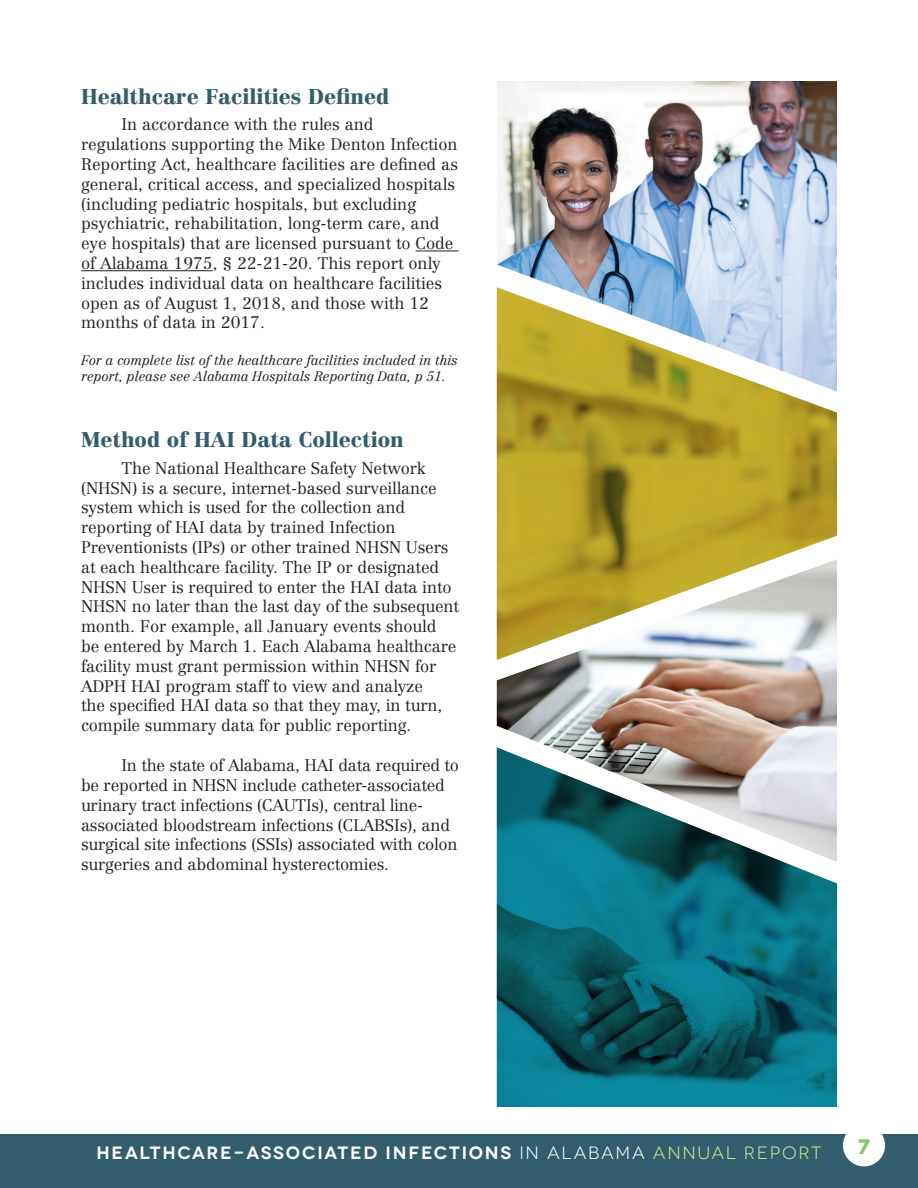
<style>
.page{position:relative;width:918px;height:1188px;background:#fff}
.page>*{position:absolute;margin:0;border:0;box-sizing:border-box;transform-origin:0 0}
.t1{font:900 21px "Centennial";color:#325d6d}
.t2{font:700 20.85px "Novecentowide";color:#87c765}
.t3{font:600 17.85px "Novecentowide";letter-spacing:.1em;color:#fff}
._375{font:300 16.5px/19.8px "Centennial";letter-spacing:-.005em;color:#231f20}
.t4{font:italic 300 13.5px/16.2px "Centennial";letter-spacing:-.015em;color:#231f20}
.s1{font-weight:400}
.s2{font-weight:400;color:#d0e39a}
</style>
<div class="page">
<div style="left:0;top:1134px;width:918px;height:54px;background:#325d6d"></div>
<div style="left:843px;top:1124px;width:42px;height:42px;background:#fff;border-radius:50%"></div>
<hr style="left:416px;top:251px;width:42px;height:1px;background:#231f20">
<hr style="left:81px;top:270px;width:132px;height:1px;background:#231f20">
<img style="left:497px;top:81px;width:340px;height:206px">
<img style="left:497px;top:660px;width:340px;height:87px">
<svg style="left:497px;top:287px;width:340px;height:373px;background:#bfb468"></svg>
<svg style="left:497px;top:747px;width:340px;height:360px;background:#2d7a85"></svg>
<p class="t1" style="left:81px;top:84px;width:310px">Healthcare Facilities Defined</p>
<p class="_375" style="left:81px;top:115px;width:379px;text-indent:40px">In accordance with the rules and regulations supporting the Mike Denton Infection Reporting Act, healthcare facilities are defined as general, critical access, and specialized hospitals (including pediatric hospitals, but excluding psychiatric, rehabilitation, long-term care, and eye hospitals) that are licensed pursuant to Code of Alabama 1975, § 22-21-20. This report only includes individual data on healthcare facilities open as of August 1, 2018, and those with 12 months of data in 2017.</p>
<p class="t4" style="left:81px;top:352px;width:378px">For a complete list of the healthcare facilities included in this report, please see Alabama Hospitals Reporting Data, p 51.</p>
<p class="t1" style="left:81px;top:427px;width:324px">Method of HAI Data Collection</p>
<p class="_375" style="left:81px;top:458px;width:379px;text-indent:40px">The National Healthcare Safety Network (NHSN) is a secure, internet-based surveillance system which is used for the collection and reporting of HAI data by trained Infection Preventionists (IPs) or other trained NHSN Users at each healthcare facility. The IP or designated NHSN User is required to enter the HAI data into NHSN no later than the last day of the subsequent month. For example, all January events should<br>be entered by March 1. Each Alabama healthcare facility must grant permission within NHSN for ADPH HAI program staff to view and analyze<br>the specified HAI data so that they may, in turn, compile summary data for public reporting.</p>
<p class="_375" style="left:81px;top:756px;width:380px;text-indent:40px">In the state of Alabama, HAI data required to be reported in NHSN include catheter-associated urinary tract infections (CAUTIs), central line&shy;associated bloodstream infections (CLABSIs), and surgical site infections (SSIs) associated with colon surgeries and abdominal hysterectomies.</p>
<p class="t3" style="left:96px;top:1142px;width:727px">HEALTHCARE-ASSOCIATED INFECTIONS <span class="s1">IN ALABAMA</span> <span class="s2">ANNUAL REPORT</span></p>
<p class="t2" style="left:858px;top:1134px;width:14px">7</p>
</div>
